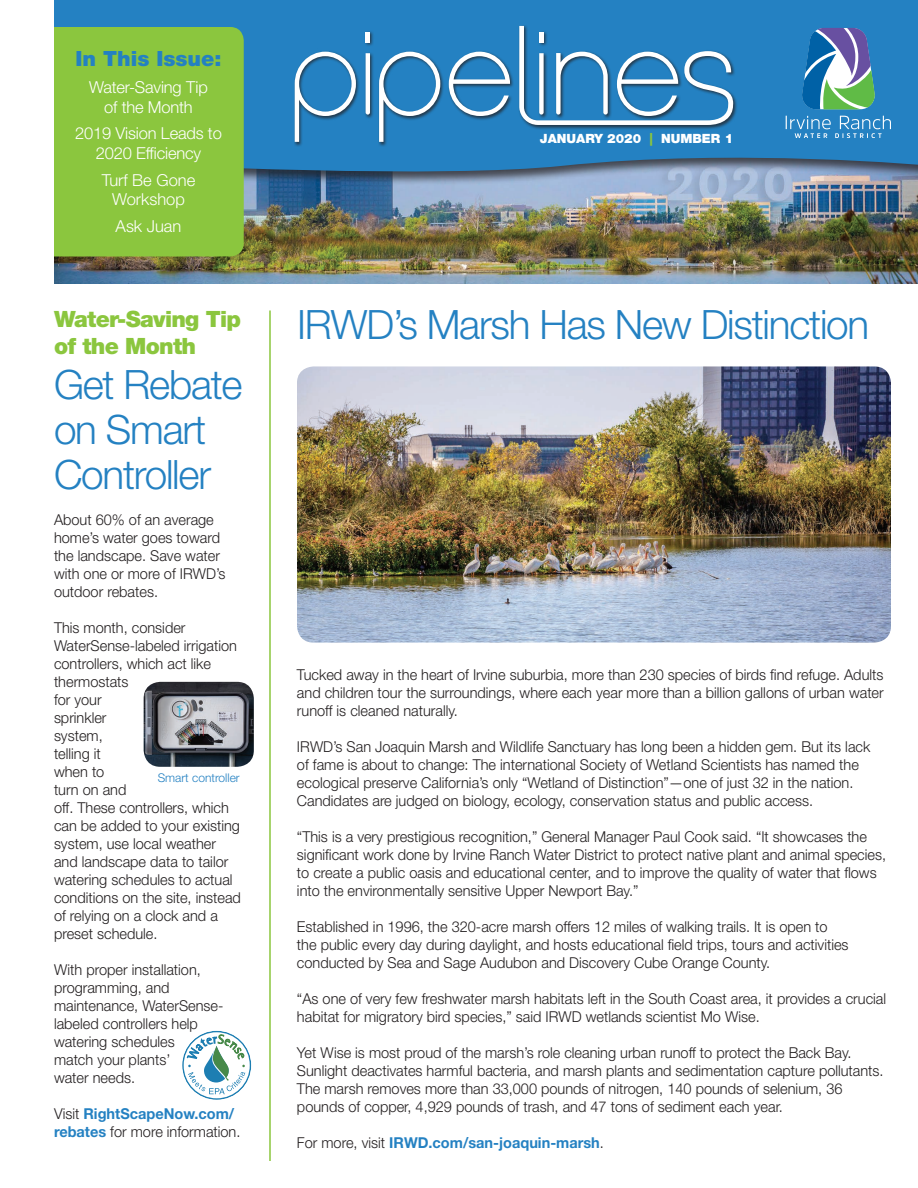
<style>
.page{position:relative;width:918px;height:1188px;background:#fff}
.page>*{position:absolute;margin:0;border:0;box-sizing:border-box;transform-origin:0 0}
.t1{font:300 40.5px/45px "Helvetica Neue LT Std";letter-spacing:-.03em;color:#2481c2}
.t2{font:900 22.5px/27px "Helvetica Neue LT Std";letter-spacing:-.03em;color:#8bc63e}
.t3{font:900 21px "Helvetica Neue LT Std";color:#2481c2}
.t4{font:300 16.5px/19.8px "Helvetica Neue LT Std";letter-spacing:-.01em;color:#fff;text-align:center}
.t5{font:300 15px/18px "Helvetica Neue LT Std";color:#231f20}
.t6{font:700 15px/18px "Helvetica Neue LT Std";color:#2481c2}
.t7{font:900 12.75px "Helvetica Neue LT Std";color:#fff}
.t8{font:300 12px "Helvetica Neue LT Std";color:#2481c2}
.s1{font-weight:300;color:#231f20}
.s2{color:#8bc63e}
</style>
<div class="page">
<img style="left:54px;top:186px;width:864px;height:98px">
<div style="left:46px;top:0;width:872px;height:186px;background:#231f20;opacity:.75"></div>
<svg style="left:54px;top:0;width:864px;height:178px;background:#2e80bb"></svg>
<div style="left:294px;top:25px;width:444px;height:122px;background:#231f20;opacity:.75"></div>
<svg style="left:295px;top:52px;width:61px;height:90px"></svg>
<hr style="left:366px;top:32px;width:4px;height:11px;background:#fff">
<svg style="left:379px;top:52px;width:61px;height:90px"></svg>
<svg style="left:449px;top:52px;width:61px;height:64px"></svg>
<svg style="left:366px;top:53px;width:4px;height:62px"></svg>
<svg style="left:519px;top:26px;width:214px;height:99px"></svg>
<svg style="left:786px;top:116px;width:105px;height:22px;background:#4895cb"></svg>
<svg style="left:801px;top:28px;width:74px;height:81px"></svg>
<div style="left:54px;top:27px;width:190px;height:229px;background:#8bc63e"></div>
<div style="left:0;top:0;width:54px;height:1188px;background:#fff"></div>
<img style="left:297px;top:366px;width:594px;height:277px">
<hr style="left:269px;top:310px;width:2px;height:851px;background:#8bc63e">
<svg style="left:182px;top:1031px;width:68px;height:67px"></svg>
<div style="left:182px;top:1031px;width:69px;height:69px;border:2px solid #1d7eb2;border-radius:50%"></div>
<img style="left:144px;top:682px;width:110px;height:85px">
<h3 class="t3" style="left:76px;top:46px;width:147px">In This Issue:</h3>
<p class="t4" style="left:89px;top:77px;width:120px">Water-Saving Tip of the Month</p>
<p class="t4" style="left:75px;top:123px;width:148px">2019 Vision Leads to<br>2020 Efficiency</p>
<p class="t4" style="left:102px;top:170px;width:95px">Turf Be Gone<br>Workshop</p>
<p class="t4" style="left:116px;top:216px;width:67px">Ask Juan</p>
<h2 class="t2" style="left:54px;top:305px;width:189px">Water-Saving Tip of the Month</h2>
<h1 class="t1" style="left:54px;top:361px;width:190px">Get Rebate on Smart<br>Controller</h1>
<p class="t5" style="left:54px;top:510px;width:173px">About 60% of an average home’s water goes toward the landscape. Save water with one or more of IRWD’s outdoor rebates.</p>
<p class="t5" style="left:54px;top:618px;width:189px">This month, consider<br>WaterSense-labeled irrigation controllers, which act like thermostats<br>for your<br>sprinkler<br>system,<br>telling it<br>when to<br>turn on and<br>off. These controllers, which can be added to your existing system, use local weather and landscape data to tailor watering schedules to actual conditions on the site, instead of relying on a clock and a preset schedule.</p>
<p class="t5" style="left:54px;top:960px;width:171px">With proper installation, programming, and maintenance, WaterSense&shy;labeled controllers help watering schedules<br>match your plants’<br>water needs.</p>
<p class="t6" style="left:54px;top:1104px;width:188px"><span class="s1">Visit</span> RightScapeNow.com/ rebates <span class="s1">for more information.</span></p>
<p class="t8" style="left:158px;top:771px;width:84px">Smart controller</p>
<p class="t7" style="left:540px;top:130px;width:195px">JANUARY 2020 <span class="s2">|</span> NUMBER 1</p>
<h1 class="t1" style="left:297px;top:302px;width:574px">IRWD’s Marsh Has New Distinction</h1>
<p class="t5" style="left:297px;top:666px;width:588px;text-align:justify">Tucked away in the heart of Irvine suburbia, more than 230 species of birds find refuge. Adults and children tour the surroundings, where each year more than a billion gallons of urban water runoff is cleaned naturally.</p>
<p class="t5" style="left:297px;top:738px;width:575px">IRWD’s San Joaquin Marsh and Wildlife Sanctuary has long been a hidden gem. But its lack of fame is about to change: The international Society of Wetland Scientists has named the ecological preserve California’s only “Wetland of Distinction”—one of just 32 in the nation.<br>Candidates are judged on biology, ecology, conservation status and public access.</p>
<p class="t5" style="left:297px;top:828px;width:591px">“This is a very prestigious recognition,” General Manager Paul Cook said. “It showcases the significant work done by Irvine Ranch Water District to protect native plant and animal species, to create a public oasis and educational center, and to improve the quality of water that flows into the environmentally sensitive Upper Newport Bay.”</p>
<p class="t5" style="left:297px;top:918px;width:553px">Established in 1996, the 320-acre marsh offers 12 miles of walking trails. It is open to the public every day during daylight, and hosts educational field trips, tours and activities conducted by Sea and Sage Audubon and Discovery Cube Orange County.</p>
<p class="t5" style="left:297px;top:990px;width:591px">“As one of very few freshwater marsh habitats left in the South Coast area, it provides a crucial habitat for migratory bird species,” said IRWD wetlands scientist Mo Wise.</p>
<p class="t5" style="left:297px;top:1044px;width:588px">Yet Wise is most proud of the marsh’s role cleaning urban runoff to protect the Back Bay.<br>Sunlight deactivates harmful bacteria, and marsh plants and sedimentation capture pollutants.<br>The marsh removes more than 33,000 pounds of nitrogen, 140 pounds of selenium, 36 pounds of copper, 4,929 pounds of trash, and 47 tons of sediment each year.</p>
<p class="t6" style="left:297px;top:1134px;width:308px"><span class="s1">For more, visit</span> IRWD.com/san-joaquin-marsh<span class="s1">.</span></p>
</div>
